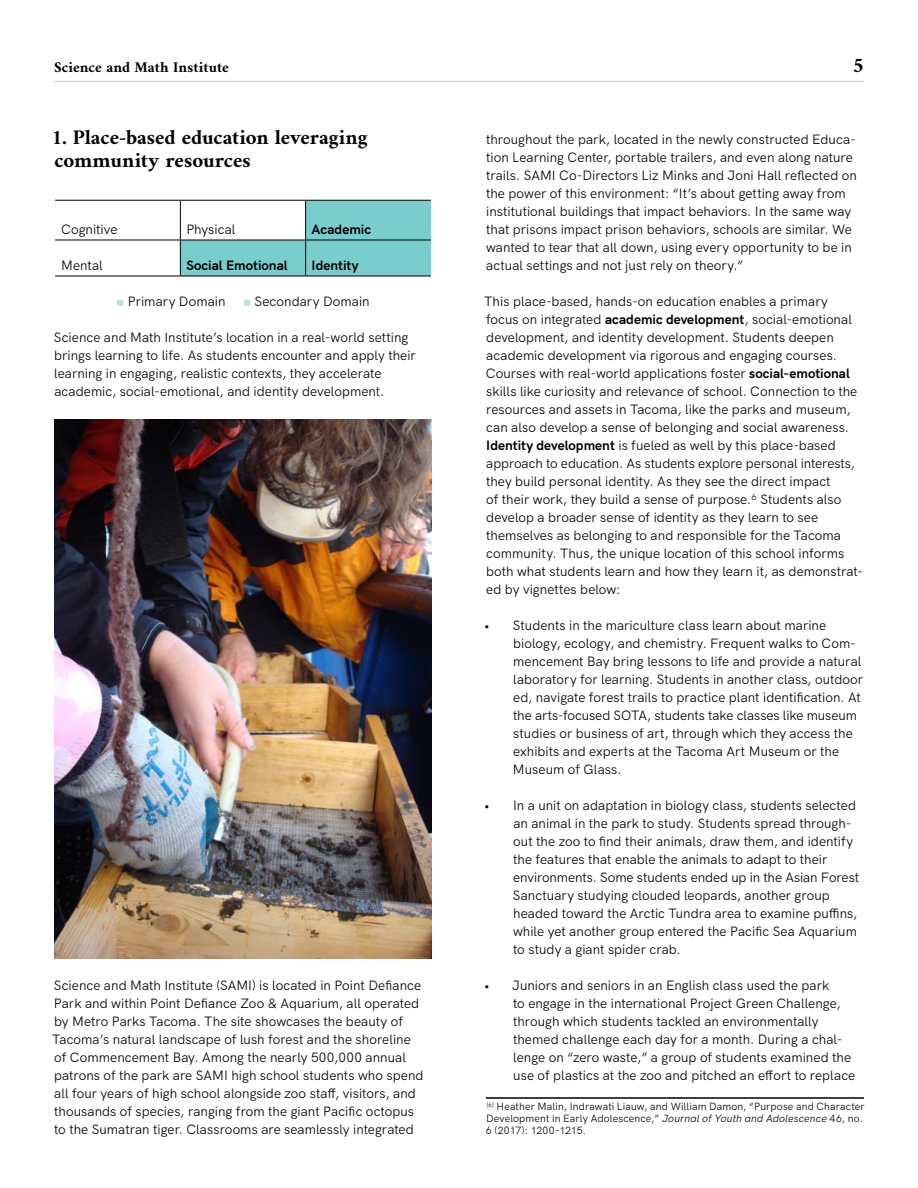
<style>
.page{position:relative;width:918px;height:1188px;background:#fff}
.page>*{position:absolute;margin:0;border:0;box-sizing:border-box;transform-origin:0 0}
.t1{font:700 21px/22.5px "Amiri";color:#000}
.t2{font:700 15px "Amiri";letter-spacing:.005em;color:#000}
.t3{font:13.5px/18px "HK Grotesk";letter-spacing:.005em;color:#000}
.t4{font:700 13.5px "HK Grotesk";color:#000}
.t5{font:10.5px/12px "HK Grotesk";letter-spacing:.015em;color:#000}
.s1{font-family:"Arial";font-weight:900;color:#bce4e3}
.s2{font-weight:700}
.s3{font-style:italic}
</style>
<div class="page">
<hr style="left:54px;top:81px;width:810px;height:1px;background:#c7c8ca">
<svg style="left:181px;top:201px;width:250px;height:75px"></svg>
<hr style="left:180px;top:201px;width:1px;height:39px;background:#000">
<hr style="left:305px;top:201px;width:1px;height:39px;background:#000">
<hr style="left:180px;top:240px;width:1px;height:36px;background:#000">
<hr style="left:305px;top:240px;width:1px;height:36px;background:#000">
<hr style="left:55px;top:200px;width:125px;height:1px;background:#000">
<hr style="left:180px;top:200px;width:126px;height:1px;background:#000">
<hr style="left:306px;top:200px;width:125px;height:1px;background:#000">
<hr style="left:55px;top:240px;width:125px;height:1px;background:#000">
<hr style="left:180px;top:240px;width:126px;height:1px;background:#000">
<hr style="left:306px;top:240px;width:125px;height:1px;background:#000">
<hr style="left:55px;top:276px;width:125px;height:1px;background:#000">
<hr style="left:180px;top:276px;width:126px;height:1px;background:#000">
<hr style="left:306px;top:276px;width:125px;height:1px;background:#000">
<img style="left:54px;top:420px;width:378px;height:538px">
<hr style="left:486px;top:1097px;width:378px;height:2px;background:#000">
<p class="t2" style="left:54px;top:58px;width:176px">Science and Math Institute</p>
<h1 class="t1" style="left:853px;top:54px;width:13px">5</h1>
<h1 class="t1" style="left:51px;top:126px;width:318px">1. Place-based education leveraging community resources</h1>
<p class="t3" style="left:61px;top:219px;width:58px">Cognitive</p>
<p class="t3" style="left:186px;top:219px;width:51px">Physical</p>
<p class="t4" style="left:312px;top:219px;width:61px">Academic</p>
<p class="t3" style="left:61px;top:255px;width:43px">Mental</p>
<p class="t4" style="left:186px;top:255px;width:103px">Social Emotional</p>
<p class="t4" style="left:312px;top:255px;width:48px">Identity</p>
<p class="t3" style="left:116px;top:291px;width:111px"><span class="s1">■</span> Primary Domain</p>
<p class="t3" style="left:243px;top:291px;width:128px"><span class="s1">■</span> Secondary Domain</p>
<p class="t3" style="left:54px;top:327px;width:363px">Science and Math Institute’s location in a real-world setting brings learning to life. As students encounter and apply their learning in engaging, realistic contexts, they accelerate academic, social-emotional, and identity development.</p>
<p class="t3" style="left:52px;top:975px;width:373px">Science and Math Institute (SAMI) is located in Point Defiance Park and within Point Defiance Zoo &amp; Aquarium, all operated by Metro Parks Tacoma. The site showcases the beauty of Tacoma’s natural landscape of lush forest and the shoreline of Commencement Bay. Among the nearly 500,000 annual patrons of the park are SAMI high school students who spend all four years of high school alongside zoo staff, visitors, and thousands of species, ranging from the giant Pacific octopus to the Sumatran tiger. Classrooms are seamlessly integrated</p>
<p class="t3" style="left:486px;top:129px;width:372px">throughout the park, located in the newly constructed Educa&shy;tion Learning Center, portable trailers, and even along nature trails. SAMI Co-Directors Liz Minks and Joni Hall reflected on the power of this environment: “It’s about getting away from institutional buildings that impact behaviors. In the same way that prisons impact prison behaviors, schools are similar. We wanted to tear that all down, using every opportunity to be in actual settings and not just rely on theory.”</p>
<p class="t3" style="left:484px;top:291px;width:380px">This place-based, hands-on education enables a primary focus on integrated <span class="s2">academic development</span>, social-emotional development, and identity development. Students deepen academic development via rigorous and engaging courses.<br>Courses with real-world applications foster <span class="s2">social-emotional </span>skills like curiosity and relevance of school. Connection to the resources and assets in Tacoma, like the parks and museum, can also develop a sense of belonging and social awareness.<br><span class="s2">Identity development</span> is fueled as well by this place-based approach to education. As students explore personal interests, they build personal identity. As they see the direct impact<br>of their work, they build a sense of purpose.<sup>6</sup> Students also develop a broader sense of identity as they learn to see themselves as belonging to and responsible for the Tacoma community. Thus, the unique location of this school informs both what students learn and how they learn it, as demonstrat&shy;ed by vignettes below:</p>
<p class="t3" style="left:513px;top:615px;width:352px;text-indent:-29px">• Students in the mariculture class learn about marine biology, ecology, and chemistry. Frequent walks to Com&shy;mencement Bay bring lessons to life and provide a natural laboratory for learning. Students in another class, outdoor ed, navigate forest trails to practice plant identification. At the arts-focused SOTA, students take classes like museum studies or business of art, through which they access the exhibits and experts at the Tacoma Art Museum or the Museum of Glass.</p>
<p class="t3" style="left:513px;top:795px;width:348px;text-indent:-29px">• In a unit on adaptation in biology class, students selected an animal in the park to study. Students spread through&shy;out the zoo to find their animals, draw them, and identify the features that enable the animals to adapt to their environments. Some students ended up in the Asian Forest Sanctuary studying clouded leopards, another group headed toward the Arctic Tundra area to examine puffins, while yet another group entered the Pacific Sea Aquarium to study a giant spider crab.</p>
<p class="t3" style="left:513px;top:975px;width:344px;text-indent:-29px">• Juniors and seniors in an English class used the park<br>to engage in the international Project Green Challenge, through which students tackled an environmentally themed challenge each day for a month. During a chal&shy;lenge on “zero waste,” a group of students examined the use of plastics at the zoo and pitched an effort to replace</p>
<p class="t5" style="left:486px;top:1099px;width:380px"><sup>[6]</sup> Heather Malin, Indrawati Liauw, and William Damon, “Purpose and Character<br>Development in Early Adolescence,” <span class="s3">Journal of Youth and Adolescence</span> 46, no.<br>6 (2017): 1200–1215.</p>
</div>
